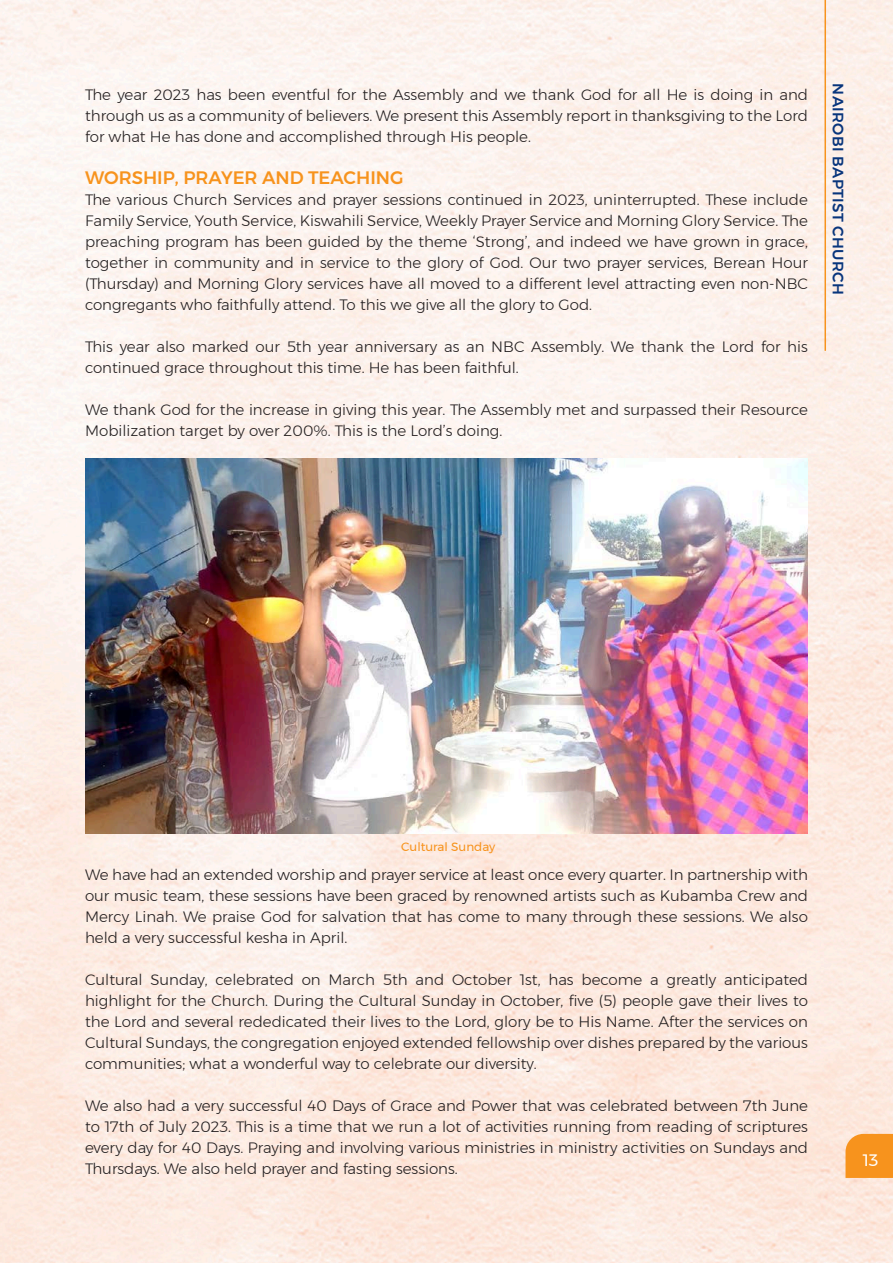
<style>
.page{position:relative;width:893px;height:1263px;background:#fff}
.page>*{position:absolute;margin:0;border:0;box-sizing:border-box;transform-origin:0 0}
.t1{font:500 18px "Montserrat";color:#f7931d}
.t2{font:16.5px "Montserrat";color:#fff}
.t3{font:300 15px/21px "Montserrat";color:#231f20;text-align:justify}
.t4{font:500 15px "Montserrat";letter-spacing:.025em;color:#08357c}
.t5{font:12px "Montserrat";color:#f7931d}
</style>
<div class="page">
<img style="left:1px;top:0;width:892px;height:1263px">
<hr style="left:824px;top:0;width:2px;height:351px;background:#f7931d">
<svg style="left:845px;top:1134px;width:48px;height:44px;background:#f79625"></svg>
<img style="left:0;top:0;width:1px;height:1263px">
<img style="left:85px;top:459px;width:723px;height:375px">
<p class="t3" style="left:85px;top:84px;width:724px">The year 2023 has been eventful for the Assembly and we thank God for all He is doing in and through us as a community of believers. We present this Assembly report in thanksgiving to the Lord for what He has done and accomplished through His people.</p>
<p class="t1" style="left:85px;top:164px;width:320px">WORSHIP, PRAYER AND TEACHING</p>
<p class="t3" style="left:85px;top:189px;width:724px">The various Church Services and prayer sessions continued in 2023, uninterrupted. These include Family Service, Youth Service, Kiswahili Service, Weekly Prayer Service and Morning Glory Service. The preaching program has been guided by the theme ‘Strong’, and indeed we have grown in grace, together in community and in service to the glory of God. Our two prayer services, Berean Hour (Thursday) and Morning Glory services have all moved to a different level attracting even non-NBC congregants who faithfully attend. To this we give all the glory to God.</p>
<p class="t3" style="left:85px;top:336px;width:724px">This year also marked our 5th year anniversary as an NBC Assembly. We thank the Lord for his continued grace throughout this time. He has been faithful.</p>
<p class="t3" style="left:85px;top:399px;width:724px">We thank God for the increase in giving this year. The Assembly met and surpassed their Resource<br>Mobilization target by over 200%. This is the Lord’s doing.</p>
<p class="t4" style="left:850px;top:83px;width:213px;rotate:90deg">NAIROBI BAPTIST CHURCH</p>
<p class="t5" style="left:401px;top:838px;width:96px">Cultural Sunday</p>
<p class="t3" style="left:85px;top:864px;width:724px">We have had an extended worship and prayer service at least once every quarter. In partnership with our music team, these sessions have been graced by renowned artists such as Kubamba Crew and Mercy Linah. We praise God for salvation that has come to many through these sessions. We also held a very successful kesha in April.</p>
<p class="t3" style="left:85px;top:969px;width:724px">Cultural Sunday, celebrated on March 5th and October 1st, has become a greatly anticipated highlight for the Church. During the Cultural Sunday in October, five (5) people gave their lives to the Lord and several rededicated their lives to the Lord, glory be to His Name. After the services on Cultural Sundays, the congregation enjoyed extended fellowship over dishes prepared by the various communities; what a wonderful way to celebrate our diversity.</p>
<p class="t3" style="left:85px;top:1095px;width:724px">We also had a very successful 40 Days of Grace and Power that was celebrated between 7th June to 17th of July 2023. This is a time that we run a lot of activities running from reading of scriptures every day for 40 Days. Praying and involving various ministries in ministry activities on Sundays and Thursdays. We also held prayer and fasting sessions.</p>
<p class="t2" style="left:863px;top:1148px;width:17px">13</p>
</div>
